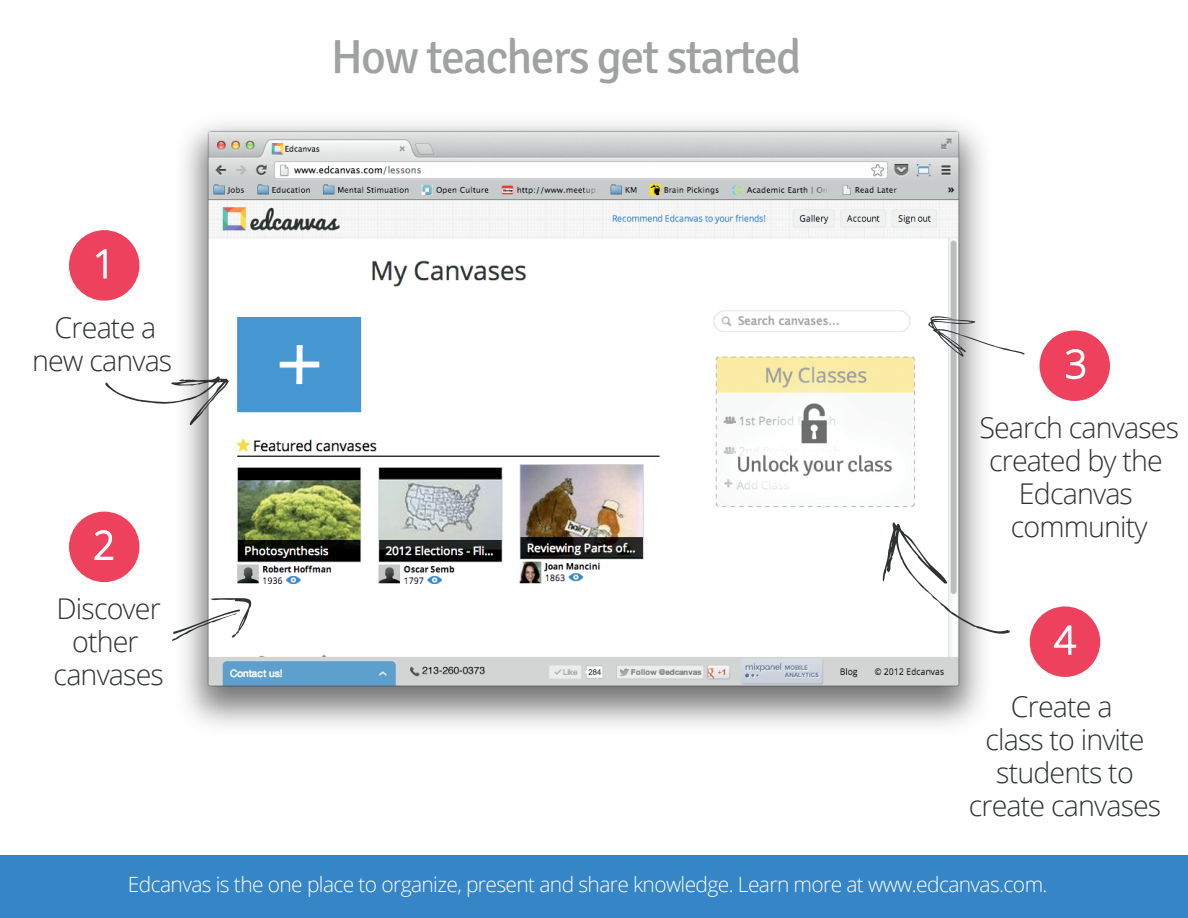
<style>
.page{position:relative;width:1188px;height:918px;background:#fff}
.page>*{position:absolute;margin:0;border:0;box-sizing:border-box;transform-origin:0 0}
.t1{font:47.85px "Signika";letter-spacing:-.035em;color:#a0a2a2}
.t2{font:300 39px "Open Sans";color:#fff}
.t3{font:300 28.65px/33px "Open Sans";letter-spacing:-.03em;color:#2e3232;text-align:center}
.t4{font:300 21px "Open Sans";letter-spacing:-.03em;color:#fff}
</style>
<div class="page">
<div style="left:0;top:855px;width:1188px;height:63px;background:#3685c6"></div>
<img style="left:184px;top:123px;width:799px;height:603px">
<div style="left:69px;top:230px;width:71px;height:71px;background:#ed415d;border-radius:50%"></div>
<svg style="left:95px;top:249px;width:12px;height:30px"></svg>
<div style="left:1040px;top:330px;width:70px;height:71px;background:#ed415d;border-radius:50%"></div>
<svg style="left:1066px;top:349px;width:20px;height:31px"></svg>
<div style="left:69px;top:512px;width:71px;height:70px;background:#ed415d;border-radius:50%"></div>
<svg style="left:94px;top:530px;width:20px;height:30px"></svg>
<div style="left:1030px;top:606px;width:70px;height:71px;background:#ed415d;border-radius:50%"></div>
<svg style="left:1053px;top:625px;width:24px;height:30px"></svg>
<svg style="left:105px;top:376px;width:124px;height:50px"></svg>
<svg style="left:172px;top:597px;width:80px;height:44px"></svg>
<svg style="left:928px;top:316px;width:97px;height:41px"></svg>
<div style="left:364px;top:326px;width:190px;height:75px;background:#fff"></div>
<svg style="left:882px;top:522px;width:128px;height:115px"></svg>
<h2 class="t2" style="left:93px;top:236px;width:24px">1</h2>
<p class="t3" style="left:32px;top:310px;width:142px">Create a new canvas</p>
<h2 class="t2" style="left:93px;top:518px;width:24px">2</h2>
<p class="t3" style="left:54px;top:592px;width:112px">Discover other canvases</p>
<h1 class="t1" style="left:331px;top:30px;width:472px">How teachers get started</h1>
<h2 class="t2" style="left:1065px;top:336px;width:24px">3</h2>
<p class="t3" style="left:979px;top:411px;width:201px">Search canvases created by the<br>Edcanvas community</p>
<h2 class="t2" style="left:1054px;top:612px;width:24px">4</h2>
<p class="t3" style="left:969px;top:690px;width:194px">Create a<br>class to invite students to create canvases</p>
<p class="t4" style="left:128px;top:869px;width:921px">Edcanvas is the one place to organize, present and share knowledge. Learn more at www.edcanvas.com.</p>
</div>
